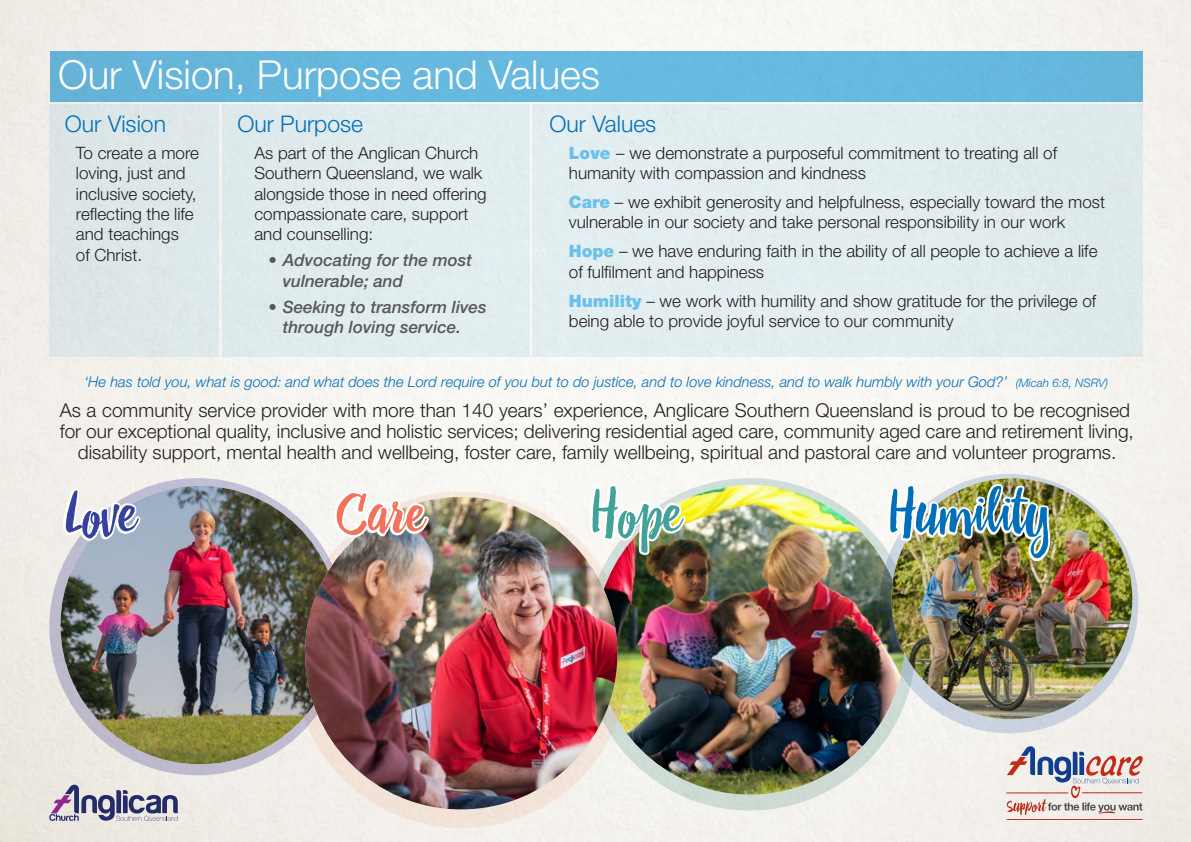
<style>
.page{position:relative;width:1191px;height:842px;background:#fff}
.page>*{position:absolute;margin:0;border:0;box-sizing:border-box;transform-origin:0 0}
.t1{font:58.6px "Drina";color:#006fba}
.t2{font:58.6px "Drina";color:#35419a}
.t3{font:58.6px "Drina";color:#f3725c}
.t4{font:58.6px "Drina";color:#42a198}
.t5{font:300 40px "Helvetica Neue";color:#fff}
.t6{font:300 22.9px "Helvetica Neue";color:#006fba}
.t7{font:300 19px/21px "Helvetica Neue";color:#231f20;text-align:center}
.t8{font:300 17px/20.4px "Helvetica Neue";color:#231f20}
.t9{font:italic 500 17px/20.4px "Helvetica Neue";color:#57585a}
.t10{font:italic 300 14.7px "Helvetica Neue";color:#006fba}
.s1{font-weight:900;color:#6bc0ec}
.s2{font-size:11.7px}
</style>
<div class="page">
<img style="left:0;top:0;width:1191px;height:842px">
<div style="left:49px;top:104px;width:170px;height:253px;background:#dde7e8"></div>
<div style="left:222px;top:104px;width:308px;height:253px;background:#e1ecef"></div>
<div style="left:532px;top:104px;width:611px;height:253px;background:#e2edf0"></div>
<div style="left:51px;top:51px;width:1092px;height:50px;background:#67b8df"></div>
<div style="left:584px;top:478px;width:331px;height:332px;background:#cedcd6;border-radius:50%"></div>
<img style="left:595px;top:485px;width:309px;height:310px;border-radius:155px">
<div style="left:49px;top:478px;width:297px;height:297px;background:#bebbcf;border-radius:50%"></div>
<img style="left:60px;top:486px;width:279px;height:278px;border-radius:139px">
<svg style="left:879px;top:474px;width:259px;height:259px;background:#9ca6ab"></svg>
<img style="left:891px;top:478px;width:241px;height:241px">
<svg style="left:294px;top:492px;width:335px;height:336px;background:#b0a88f"></svg>
<img style="left:305px;top:497px;width:312px;height:312px">
<svg style="left:64px;top:488px;width:77px;height:53px"></svg>
<img style="left:590px;top:484px;width:95px;height:71px">
<img style="left:888px;top:484px;width:162px;height:76px">
<svg style="left:334px;top:491px;width:95px;height:46px"></svg>
<hr style="left:1006px;top:819px;width:136px;height:1px;background:#c02d19">
<svg style="left:1006px;top:746px;width:137px;height:69px;background:#d0c3c4"></svg>
<svg style="left:49px;top:784px;width:129px;height:37px;background:#aba7b9"></svg>
<p class="t5" style="left:58px;top:50px;width:543px">Our Vision, Purpose and Values</p>
<p class="t6" style="left:65px;top:110px;width:103px">Our Vision</p>
<p class="t6" style="left:237px;top:110px;width:127px">Our Purpose</p>
<p class="t6" style="left:549px;top:110px;width:108px">Our Values</p>
<p class="t8" style="left:76px;top:142px;width:124px">To create a more loving, just and inclusive society, reflecting the life and teachings<br>of Christ.</p>
<p class="t8" style="left:254px;top:142px;width:234px">As part of the Anglican Church<br>Southern Queensland, we walk alongside those in need offering compassionate care, support and counselling:</p>
<p class="t9" style="left:283px;top:250px;width:191px;text-indent:-14px">• Advocating for the most vulnerable; and</p>
<p class="t9" style="left:283px;top:296px;width:205px;text-indent:-14px">• Seeking to transform lives through loving service.</p>
<p class="t8" style="left:569px;top:142px;width:490px"><span class="s1">Love</span> – we demonstrate a purposeful commitment to treating all of humanity with compassion and kindness</p>
<p class="t8" style="left:569px;top:191px;width:537px"><span class="s1">Care</span> – we exhibit generosity and helpfulness, especially toward the most vulnerable in our society and take personal responsibility in our work</p>
<p class="t8" style="left:569px;top:241px;width:530px"><span class="s1">Hope</span> – we have enduring faith in the ability of all people to achieve a life of fulfilment and happiness</p>
<p class="t8" style="left:569px;top:290px;width:529px"><span class="s1">Humility</span> – we work with humility and show gratitude for the privilege of being able to provide joyful service to our community</p>
<p class="t10" style="left:84px;top:373px;width:1025px">‘He has told you, what is good: and what does the Lord require of you but to do justice, and to love kindness, and to walk humbly with your God?’ <span class="s2">(Micah 6:8, NSRV)</span></p>
<p class="t7" style="left:60px;top:399px;width:1075px">As a community service provider with more than 140 years’ experience, Anglicare Southern Queensland is proud to be recognised for our exceptional quality, inclusive and holistic services; delivering residential aged care, community aged care and retirement living, disability support, mental health and wellbeing, foster care, family wellbeing, spiritual and pastoral care and volunteer programs.</p>
<p class="t2" style="left:65px;top:477px;width:74px">Love</p>
<p class="t3" style="left:336px;top:477px;width:91px">Care</p>
<p class="t4" style="left:590px;top:477px;width:94px">Hope</p>
<p class="t1" style="left:887px;top:477px;width:164px">Humility</p>
</div>
